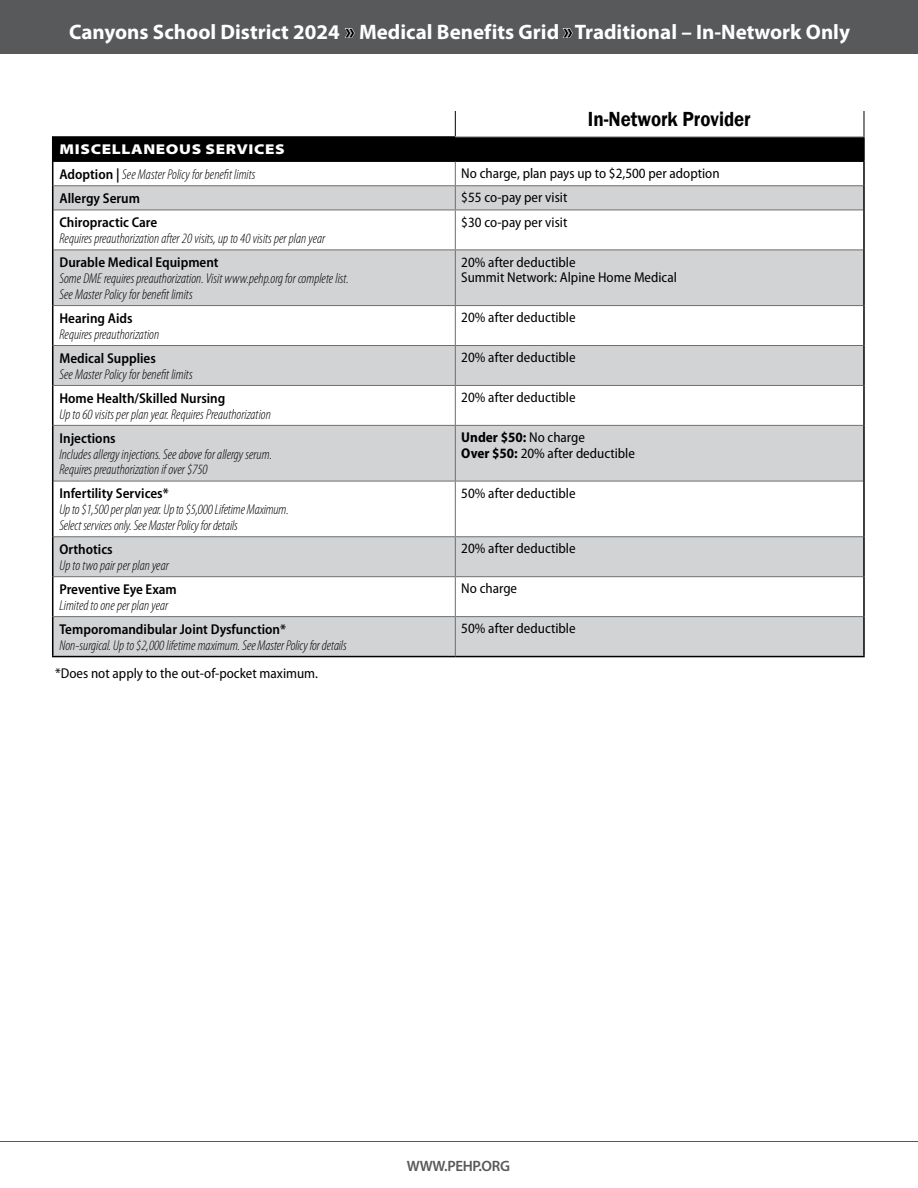
<style>
.page{position:relative;width:918px;height:1188px;background:#fff}
.page>*{position:absolute;margin:0;border:0;box-sizing:border-box;transform-origin:0 0}
.t1{font:700 21px "Myriad Pro";color:#fff}
.t2{font:600 21px "Franklin Gothic";color:#000;scale:.9 1}
.t3{font:600 15px "Myriad Pro";letter-spacing:-.02em;color:#58595b}
.t4{font:italic 300 condensed 14.25px/15.8px "Myriad Pro";color:#000}
.t5{font:semi-condensed 14.25px/15.8px "Myriad Pro";color:#000}
.t6{font:600 semi-condensed 14.25px "Myriad Pro";color:#000}
.s1{font-stretch:condensed;font-size:24px}
.s2{font-weight:900;font-style:normal;font-stretch:semi-expanded;color:#fff}
.s3{font-weight:600;font-style:normal;font-stretch:semi-condensed}
.s4{font-weight:700}
</style>
<div class="page">
<hr style="left:0;top:1141px;width:918px;height:1px;background:#58595b">
<div style="left:0;top:0;width:918px;height:53px;background:#58595b"></div>
<svg style="left:53px;top:211px;width:810px;height:134px"></svg>
<div style="left:53px;top:251px;width:810px;height:54px;background:#d1d3d4"></div>
<div style="left:53px;top:346px;width:810px;height:310px;background:#d1d3d4"></div>
<svg style="left:53px;top:386px;width:810px;height:230px"></svg>
<hr style="left:455px;top:346px;width:1px;height:39px;background:#6d6e71">
<hr style="left:455px;top:386px;width:1px;height:39px;background:#6d6e71">
<hr style="left:53px;top:425px;width:402px;height:1px;background:#6d6e71">
<hr style="left:53px;top:481px;width:402px;height:1px;background:#6d6e71">
<hr style="left:455px;top:425px;width:408px;height:1px;background:#6d6e71">
<hr style="left:455px;top:481px;width:408px;height:1px;background:#6d6e71">
<hr style="left:53px;top:210px;width:402px;height:1px;background:#6d6e71">
<hr style="left:53px;top:536px;width:402px;height:1px;background:#6d6e71">
<hr style="left:53px;top:576px;width:402px;height:1px;background:#6d6e71">
<hr style="left:455px;top:210px;width:408px;height:1px;background:#6d6e71">
<hr style="left:455px;top:536px;width:408px;height:1px;background:#6d6e71">
<hr style="left:455px;top:576px;width:408px;height:1px;background:#6d6e71">
<hr style="left:455px;top:616px;width:408px;height:1px;background:#6d6e71">
<hr style="left:455px;top:210px;width:1px;height:40px;background:#6d6e71">
<hr style="left:52px;top:425px;width:1px;height:56px;background:#000">
<hr style="left:455px;top:481px;width:1px;height:55px;background:#6d6e71">
<hr style="left:455px;top:537px;width:1px;height:39px;background:#6d6e71">
<hr style="left:455px;top:577px;width:1px;height:39px;background:#6d6e71">
<hr style="left:53px;top:385px;width:402px;height:1px;background:#6d6e71">
<hr style="left:455px;top:385px;width:408px;height:1px;background:#6d6e71">
<hr style="left:53px;top:250px;width:402px;height:1px;background:#6d6e71">
<hr style="left:455px;top:250px;width:408px;height:1px;background:#6d6e71">
<hr style="left:455px;top:250px;width:1px;height:55px;background:#6d6e71">
<hr style="left:455px;top:306px;width:1px;height:39px;background:#6d6e71">
<hr style="left:52px;top:210px;width:1px;height:40px;background:#000">
<hr style="left:53px;top:305px;width:402px;height:1px;background:#6d6e71">
<hr style="left:53px;top:345px;width:402px;height:1px;background:#6d6e71">
<hr style="left:455px;top:305px;width:408px;height:1px;background:#6d6e71">
<hr style="left:455px;top:345px;width:408px;height:1px;background:#6d6e71">
<svg style="left:52px;top:111px;width:813px;height:99px"></svg>
<hr style="left:52px;top:250px;width:1px;height:56px;background:#000">
<hr style="left:52px;top:306px;width:1px;height:40px;background:#000">
<hr style="left:52px;top:346px;width:1px;height:39px;background:#000">
<hr style="left:52px;top:385px;width:1px;height:40px;background:#000">
<hr style="left:52px;top:481px;width:1px;height:56px;background:#000">
<hr style="left:52px;top:537px;width:1px;height:40px;background:#000">
<hr style="left:52px;top:577px;width:1px;height:40px;background:#000">
<hr style="left:455px;top:426px;width:1px;height:55px;background:#6d6e71">
<hr style="left:455px;top:656px;width:410px;height:1px;background:#000">
<hr style="left:863px;top:162px;width:2px;height:24px;background:#000">
<hr style="left:863px;top:186px;width:2px;height:24px;background:#000">
<hr style="left:863px;top:210px;width:2px;height:40px;background:#000">
<hr style="left:863px;top:250px;width:2px;height:56px;background:#000">
<hr style="left:863px;top:306px;width:2px;height:40px;background:#000">
<hr style="left:863px;top:346px;width:2px;height:39px;background:#000">
<hr style="left:863px;top:385px;width:2px;height:40px;background:#000">
<hr style="left:863px;top:425px;width:2px;height:56px;background:#000">
<hr style="left:863px;top:481px;width:2px;height:56px;background:#000">
<hr style="left:863px;top:537px;width:2px;height:40px;background:#000">
<hr style="left:863px;top:577px;width:2px;height:40px;background:#000">
<hr style="left:863px;top:617px;width:2px;height:39px;background:#000">
<hr style="left:863px;top:137px;width:2px;height:23px;background:#000">
<hr style="left:52px;top:656px;width:403px;height:1px;background:#000">
<hr style="left:53px;top:616px;width:402px;height:1px;background:#6d6e71">
<hr style="left:52px;top:617px;width:1px;height:39px;background:#000">
<hr style="left:455px;top:617px;width:1px;height:39px;background:#6d6e71">
<h1 class="t1" style="left:69px;top:19px;width:782px">Canyons School District 2024 <span class="s1">»</span> Medical Benefits Grid <span class="s1">»</span>Traditional – In-Network Only</h1>
<p class="t4" style="left:59px;top:138px;width:227px;line-height:24.2px"><span class="s2">MISCELLANEOUS SERVICES<br></span><span class="s3">Adoption |</span> See Master Policy for benefit limits</p>
<h1 class="t2" style="left:588px;top:107px;width:183px">In-Network Provider</h1>
<p class="t5" style="left:461px;top:166px;width:260px">No charge, plan pays up to $2,500 per adoption</p>
<p class="t6" style="left:59px;top:191px;width:82px">Allergy Serum</p>
<p class="t5" style="left:461px;top:190px;width:108px">$55 co-pay per visit</p>
<p class="t6" style="left:59px;top:215px;width:99px">Chiropractic Care</p>
<p class="t4" style="left:59px;top:230px;width:267px">Requires preauthorization after 20 visits, up to 40 visits per plan year</p>
<p class="t5" style="left:461px;top:214px;width:108px">$30 co-pay per visit</p>
<p class="t6" style="left:59px;top:255px;width:161px">Durable Medical Equipment</p>
<p class="t4" style="left:59px;top:270px;width:291px">Some DME requires preauthorization. Visit www.pehp.org for complete list.<br>See Master Policy for benefit limits</p>
<p class="t5" style="left:461px;top:254px;width:217px">20% after deductible<br>Summit Network: Alpine Home Medical</p>
<p class="t6" style="left:59px;top:310px;width:75px">Hearing Aids</p>
<p class="t4" style="left:59px;top:326px;width:101px">Requires preauthorization</p>
<p class="t5" style="left:461px;top:310px;width:116px">20% after deductible</p>
<p class="t6" style="left:59px;top:350px;width:98px">Medical Supplies</p>
<p class="t4" style="left:59px;top:366px;width:135px">See Master Policy for benefit limits</p>
<p class="t5" style="left:461px;top:350px;width:116px">20% after deductible</p>
<p class="t6" style="left:59px;top:390px;width:167px">Home Health/Skilled Nursing</p>
<p class="t4" style="left:59px;top:406px;width:213px">Up to 60 visits per plan year. Requires Preauthorization</p>
<p class="t5" style="left:461px;top:390px;width:116px">20% after deductible</p>
<p class="t6" style="left:59px;top:430px;width:58px">Injections</p>
<p class="t4" style="left:59px;top:446px;width:214px">Includes allergy injections. See above for allergy serum.<br>Requires preauthorization if over $750</p>
<p class="t5" style="left:461px;top:430px;width:175px"><span class="s4">Under $50:</span> No charge<br><span class="s4">Over $50:</span> 20% after deductible</p>
<p class="t6" style="left:59px;top:486px;width:111px">Infertility Services*</p>
<p class="t4" style="left:59px;top:502px;width:231px">Up to $1,500 per plan year. Up to $5,000 Lifetime Maximum.<br>Select services only. See Master Policy for details</p>
<p class="t5" style="left:461px;top:485px;width:116px">50% after deductible</p>
<p class="t6" style="left:59px;top:542px;width:55px">Orthotics</p>
<p class="t4" style="left:59px;top:557px;width:111px">Up to two pair per plan year</p>
<p class="t5" style="left:461px;top:541px;width:116px">20% after deductible</p>
<p class="t6" style="left:59px;top:581px;width:119px">Preventive Eye Exam</p>
<p class="t4" style="left:59px;top:597px;width:110px">Limited to one per plan year</p>
<p class="t5" style="left:461px;top:581px;width:57px">No charge</p>
<p class="t6" style="left:59px;top:621px;width:228px">Temporomandibular Joint Dysfunction*</p>
<p class="t4" style="left:59px;top:637px;width:289px">Non-surgical. Up to $2,000 lifetime maximum. See Master Policy for details</p>
<p class="t5" style="left:461px;top:621px;width:116px">50% after deductible</p>
<p class="t5" style="left:55px;top:666px;width:265px">*Does not apply to the out-of-pocket maximum.</p>
<p class="t3" style="left:407px;top:1157px;width:105px">WWW.PEHP.ORG</p>
</div>
